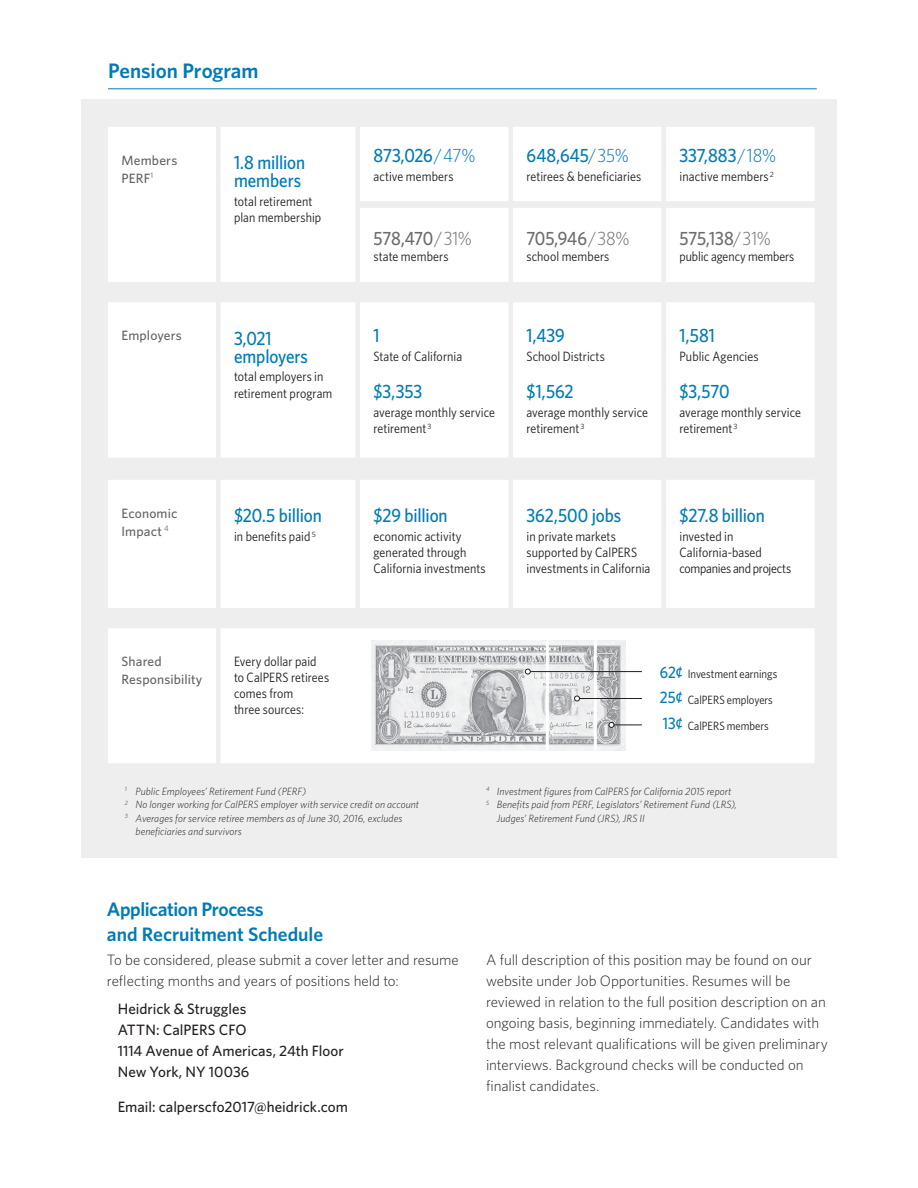
<style>
.page{position:relative;width:918px;height:1188px;background:#fff}
.page>*{position:absolute;margin:0;border:0;box-sizing:border-box;transform-origin:0 0}
.t1{font:600 21px "Whitney";letter-spacing:-.005em;color:#007bb6}
.t2{font:600 19.5px/25.5px "Whitney";letter-spacing:-.005em;color:#007bb6}
.t3{font:500 19.2px/18px "Whitney Narrow";letter-spacing:-.005em;color:#007bb6}
.t4{font:500 19.2px "Whitney Narrow";letter-spacing:-.01em;color:#6c6d70}
.body{font:300 15px/21px "Whitney";letter-spacing:-.005em;color:#231f20}
.body-2{font:500 15px/21px "Whitney";color:#231f20}
.t5{font:13.5px/16px "Whitney Narrow";letter-spacing:.005em;color:#231f20}
.t6{font:500 13.5px/18px "Whitney";letter-spacing:.01em;color:#636366}
.t7{font:12px/25.7px "Whitney Narrow";letter-spacing:.005em;color:#231f20}
.footnote{font:italic 300 10.5px/13.5px "Whitney";letter-spacing:.005em;color:#231f20}
.s1{font-weight:300}
.s2{font-weight:500;font-size:16.5px;color:#007bb6}
</style>
<div class="page">
<div style="left:81px;top:99px;width:756px;height:758px;background:#eeeeef"></div>
<hr style="left:108px;top:88px;width:709px;height:1px;background:#007bb6">
<svg style="left:108px;top:127px;width:706px;height:330px;background:#fdfdfd"></svg>
<svg style="left:108px;top:480px;width:706px;height:283px;background:#fdfdfd"></svg>
<img style="left:372px;top:641px;width:254px;height:110px">
<hr style="left:546px;top:640px;width:3px;height:111px;background:#fff">
<hr style="left:594px;top:640px;width:3px;height:111px;background:#fff">
<hr style="left:528px;top:671px;width:114px;height:1px;background:#231f20">
<svg style="left:525px;top:669px;width:6px;height:5px"></svg>
<hr style="left:577px;top:698px;width:65px;height:1px;background:#231f20">
<svg style="left:574px;top:696px;width:6px;height:5px"></svg>
<hr style="left:612px;top:725px;width:30px;height:1px;background:#231f20">
<svg style="left:609px;top:722px;width:5px;height:6px"></svg>
<p class="t1" style="left:108px;top:56px;width:152px">Pension Program</p>
<p class="t6" style="left:122px;top:151px;width:57px">Members<br>PERF<sup>1</sup></p>
<p class="t3" style="left:234px;top:153px;width:73px">1.8 million members</p>
<p class="t5" style="left:234px;top:193px;width:89px">total retirement plan membership</p>
<p class="t6" style="left:121px;top:326px;width:62px">Employers</p>
<p class="t3" style="left:234px;top:328px;width:75px">3,021 employers</p>
<p class="t5" style="left:234px;top:368px;width:100px">total employers in retirement program</p>
<p class="t6" style="left:122px;top:504px;width:57px">Economic<br>Impact <sup>4</sup></p>
<p class="t3" style="left:234px;top:506px;width:89px">$20.5 billion</p>
<p class="t5" style="left:234px;top:528px;width:84px">in benefits paid <sup>5</sup></p>
<p class="t3" style="left:374px;top:146px;width:103px">873,026 <span class="s1">/ 47%</span></p>
<p class="t5" style="left:374px;top:168px;width:81px">active members</p>
<p class="t4" style="left:374px;top:225px;width:100px">578,470<span class="s1">/ 31%</span></p>
<p class="t5" style="left:374px;top:248px;width:77px">state members</p>
<p class="t3" style="left:374px;top:326px;width:8px">1</p>
<p class="t5" style="left:374px;top:348px;width:90px">State of California</p>
<p class="t3" style="left:374px;top:382px;width:50px">$3,353</p>
<p class="t5" style="left:374px;top:404px;width:123px">average monthly service retirement<sup>3</sup></p>
<p class="t3" style="left:374px;top:506px;width:76px">$29 billion</p>
<p class="t5" style="left:374px;top:528px;width:114px">economic activity generated through<br>California investments</p>
<p class="t3" style="left:527px;top:146px;width:104px">648,645<span class="s1">/ 35%</span></p>
<p class="t5" style="left:527px;top:168px;width:116px">retirees &amp; beneficiaries</p>
<p class="t4" style="left:527px;top:225px;width:105px">705,946 <span class="s1">/ 38%</span></p>
<p class="t5" style="left:527px;top:248px;width:84px">school members</p>
<p class="t3" style="left:527px;top:326px;width:40px">1,439</p>
<p class="t5" style="left:527px;top:348px;width:80px">School Districts</p>
<p class="t3" style="left:527px;top:382px;width:49px">$1,562</p>
<p class="t5" style="left:527px;top:404px;width:123px">average monthly service retirement<sup>3</sup></p>
<p class="t3" style="left:527px;top:506px;width:96px">362,500 jobs</p>
<p class="t5" style="left:527px;top:528px;width:125px">in private markets supported by CalPERS investments in California</p>
<p class="t3" style="left:680px;top:146px;width:98px">337,883<span class="s1">/ 18%</span></p>
<p class="t5" style="left:680px;top:168px;width:96px">inactive members <sup>2</sup></p>
<p class="t4" style="left:680px;top:225px;width:93px">575,138<span class="s1">/ 31%</span></p>
<p class="t5" style="left:680px;top:248px;width:116px">public agency members</p>
<p class="t3" style="left:680px;top:326px;width:37px">1,581</p>
<p class="t5" style="left:680px;top:348px;width:81px">Public Agencies</p>
<p class="t3" style="left:680px;top:382px;width:52px">$3,570</p>
<p class="t5" style="left:680px;top:404px;width:123px">average monthly service retirement<sup>3</sup></p>
<p class="t3" style="left:680px;top:506px;width:87px">$27.8 billion</p>
<p class="t5" style="left:680px;top:528px;width:113px">invested in<br>California-based companies and projects</p>
<p class="t6" style="left:122px;top:652px;width:82px">Shared<br>Responsibility</p>
<p class="t5" style="left:234px;top:653px;width:97px">Every dollar paid to CalPERS retirees comes from<br>three sources:</p>
<p class="t7" style="left:660px;top:661px;width:119px"><span class="s2">62¢</span> Investment earnings<br><span class="s2">25¢</span> CalPERS employers<br><span class="s2">13¢</span> CalPERS members</p>
<p class="footnote" style="left:125px;top:784px;width:183px"><sup>1</sup> Public Employees’ Retirement Fund (PERF)</p>
<p class="footnote" style="left:125px;top:797px;width:296px"><sup>2</sup> No longer working for CalPERS employer with service credit on account</p>
<p class="footnote" style="left:136px;top:811px;width:268px;text-indent:-11px"><sup>3</sup> Averages for service retiree members as of June 30, 2016, excludes beneficiaries and survivors</p>
<h1 class="t2" style="left:107px;top:896px;width:218px">Application Process<br>and Recruitment Schedule</h1>
<p class="body" style="left:107px;top:949px;width:353px">To be considered, please submit a cover letter and resume reflecting months and years of positions held to:</p>
<p class="body-2" style="left:118px;top:998px;width:130px">Heidrick &amp; Struggles</p>
<p class="body-2" style="left:118px;top:1019px;width:228px">ATTN: CalPERS CFO<br>1114 Avenue of Americas, 24th Floor</p>
<p class="body-2" style="left:118px;top:1061px;width:133px">New York, NY 10036</p>
<p class="body-2" style="left:118px;top:1096px;width:232px">Email: calperscfo2017@heidrick.com</p>
<p class="footnote" style="left:486px;top:784px;width:247px"><sup>4</sup> Investment figures from CalPERS for California 2015 report</p>
<p class="footnote" style="left:497px;top:797px;width:242px;text-indent:-11px"><sup>5</sup> Benefits paid from PERF, Legislators’ Retirement Fund (LRS),<br>Judges’ Retirement Fund (JRS), JRS II</p>
<p class="body" style="left:486px;top:949px;width:343px">A full description of this position may be found on our website under Job Opportunities. Resumes will be reviewed in relation to the full position description on an ongoing basis, beginning immediately. Candidates with the most relevant qualifications will be given preliminary interviews. Background checks will be conducted on finalist candidates.</p>
</div>
